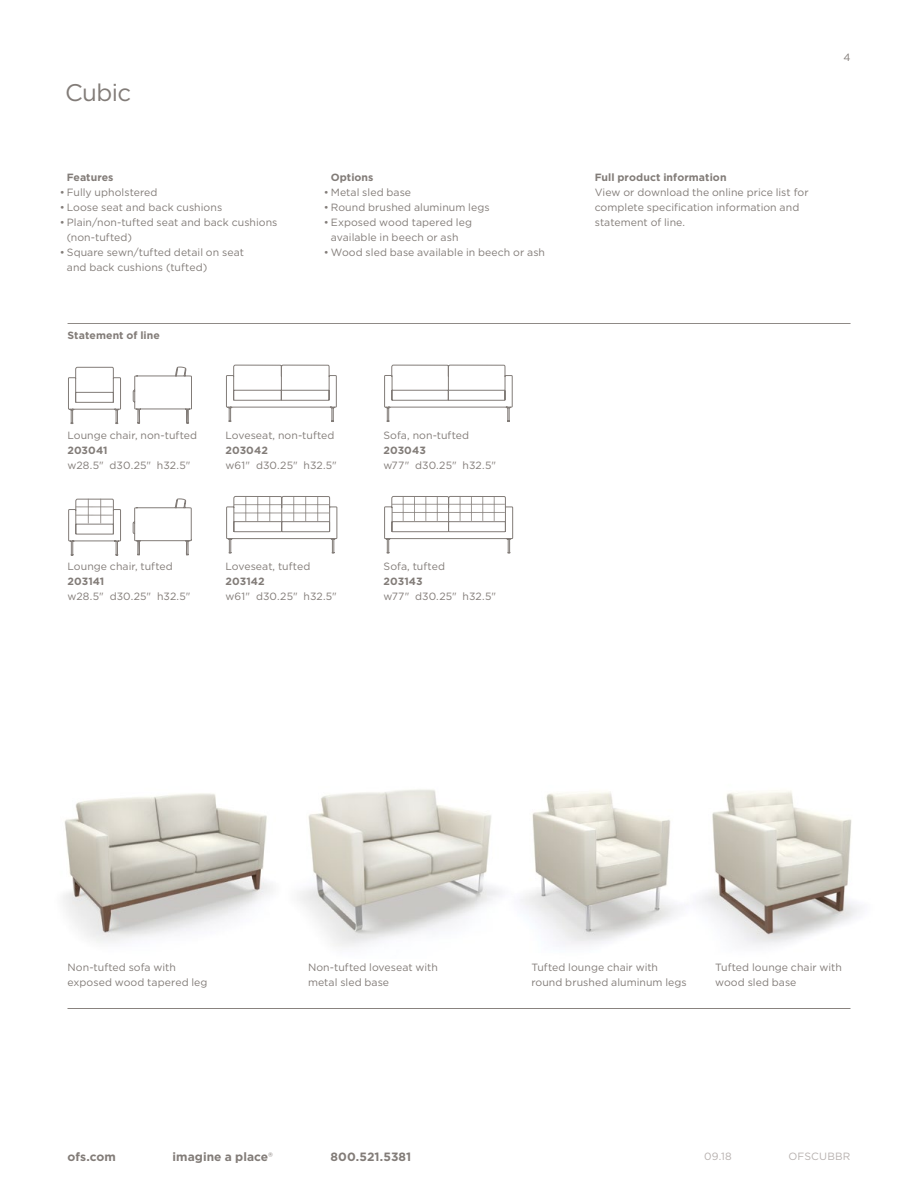
<style>
.page{position:relative;width:918px;height:1188px;background:#fff}
.page>*{position:absolute;margin:0;border:0;box-sizing:border-box;transform-origin:0 0}
.t1{font:24px "Gotham";letter-spacing:-.025em;color:#827c78}
.t2{font:700 12px "Gotham";letter-spacing:.005em;color:#827c78}
.t3{font:10.5px/15px "Gotham";letter-spacing:.005em;color:#827c78}
.t4{font:700 10.5px "Gotham";letter-spacing:.005em;color:#827c78}
.t5{font:10.5px "Gotham";letter-spacing:.015em;color:#b7b1af}
.s1{font-weight:400}
</style>
<div class="page">
<hr style="left:68px;top:323px;width:783px;height:1px;background:#827c78">
<hr style="left:68px;top:1008px;width:782px;height:1px;background:#827c78">
<img style="left:299px;top:789px;width:159px;height:158px">
<img style="left:63px;top:793px;width:209px;height:150px">
<img style="left:458px;top:792px;width:179px;height:153px">
<img style="left:637px;top:791px;width:223px;height:154px">
<svg style="left:226px;top:365px;width:111px;height:57px"></svg>
<svg style="left:384px;top:365px;width:129px;height:57px"></svg>
<svg style="left:226px;top:496px;width:111px;height:57px"></svg>
<svg style="left:384px;top:496px;width:129px;height:57px"></svg>
<svg style="left:68px;top:367px;width:124px;height:57px"></svg>
<svg style="left:68px;top:499px;width:124px;height:57px"></svg>
<h1 class="t1" style="left:65px;top:77px;width:67px">Cubic</h1>
<p class="t4" style="left:67px;top:171px;width:48px">Features</p>
<p class="t3" style="left:60px;top:185px;width:99px">• Fully upholstered</p>
<p class="t3" style="left:60px;top:200px;width:164px">• Loose seat and back cushions</p>
<p class="t3" style="left:67px;top:215px;width:212px;text-indent:-7px">• Plain/non-tufted seat and back cushions (non-tufted)</p>
<p class="t3" style="left:67px;top:245px;width:179px;text-indent:-7px">• Square sewn/tufted detail on seat and back cushions (tufted)</p>
<p class="t4" style="left:68px;top:329px;width:94px">Statement of line</p>
<p class="t4" style="left:331px;top:171px;width:44px">Options</p>
<p class="t3" style="left:324px;top:185px;width:89px">• Metal sled base</p>
<p class="t3" style="left:324px;top:200px;width:167px">• Round brushed aluminum legs</p>
<p class="t3" style="left:331px;top:215px;width:143px;text-indent:-7px">• Exposed wood tapered leg available in beech or ash</p>
<p class="t3" style="left:324px;top:245px;width:223px">• Wood sled base available in beech or ash</p>
<p class="t3" style="left:67px;top:427px;width:131px">Lounge chair, non-tufted</p>
<p class="t4" style="left:67px;top:443px;width:42px">203041</p>
<p class="t3" style="left:67px;top:457px;width:125px">w28.5" d30.25" h32.5"</p>
<p class="t3" style="left:225px;top:427px;width:111px">Loveseat, non-tufted</p>
<p class="t4" style="left:225px;top:443px;width:44px">203042</p>
<p class="t3" style="left:225px;top:457px;width:113px">w61" d30.25" h32.5"</p>
<p class="t3" style="left:67px;top:559px;width:107px">Lounge chair, tufted</p>
<p class="t4" style="left:67px;top:575px;width:38px">203141</p>
<p class="t3" style="left:67px;top:589px;width:125px">w28.5" d30.25" h32.5"</p>
<p class="t3" style="left:225px;top:559px;width:86px">Loveseat, tufted</p>
<p class="t4" style="left:225px;top:575px;width:41px">203142</p>
<p class="t3" style="left:225px;top:589px;width:113px">w61" d30.25" h32.5"</p>
<p class="t3" style="left:383px;top:427px;width:87px">Sofa, non-tufted</p>
<p class="t4" style="left:383px;top:443px;width:44px">203043</p>
<p class="t3" style="left:383px;top:457px;width:114px">w77" d30.25" h32.5"</p>
<p class="t3" style="left:384px;top:559px;width:63px">Sofa, tufted</p>
<p class="t4" style="left:384px;top:575px;width:41px">203143</p>
<p class="t3" style="left:384px;top:589px;width:114px">w77" d30.25" h32.5"</p>
<p class="t3" style="left:843px;top:49px;width:9px">4</p>
<p class="t4" style="left:595px;top:171px;width:133px">Full product information</p>
<p class="t3" style="left:595px;top:185px;width:215px">View or download the online price list for complete specification information and statement of line.</p>
<p class="t3" style="left:67px;top:960px;width:142px">Non-tufted sofa with exposed wood tapered leg</p>
<p class="t3" style="left:308px;top:960px;width:131px">Non-tufted loveseat with metal sled base</p>
<p class="t3" style="left:531px;top:960px;width:157px">Tufted lounge chair with round brushed aluminum legs</p>
<p class="t3" style="left:715px;top:960px;width:128px">Tufted lounge chair with wood sled base</p>
<p class="t2" style="left:68px;top:1149px;width:50px">ofs.com</p>
<p class="t2" style="left:172px;top:1149px;width:102px">imagine a place<span class="s1">®</span></p>
<p class="t2" style="left:330px;top:1149px;width:82px">800.521.5381</p>
<p class="t5" style="left:704px;top:1150px;width:29px">09.18</p>
<p class="t5" style="left:789px;top:1150px;width:64px">OFSCUBBR</p>
</div>
